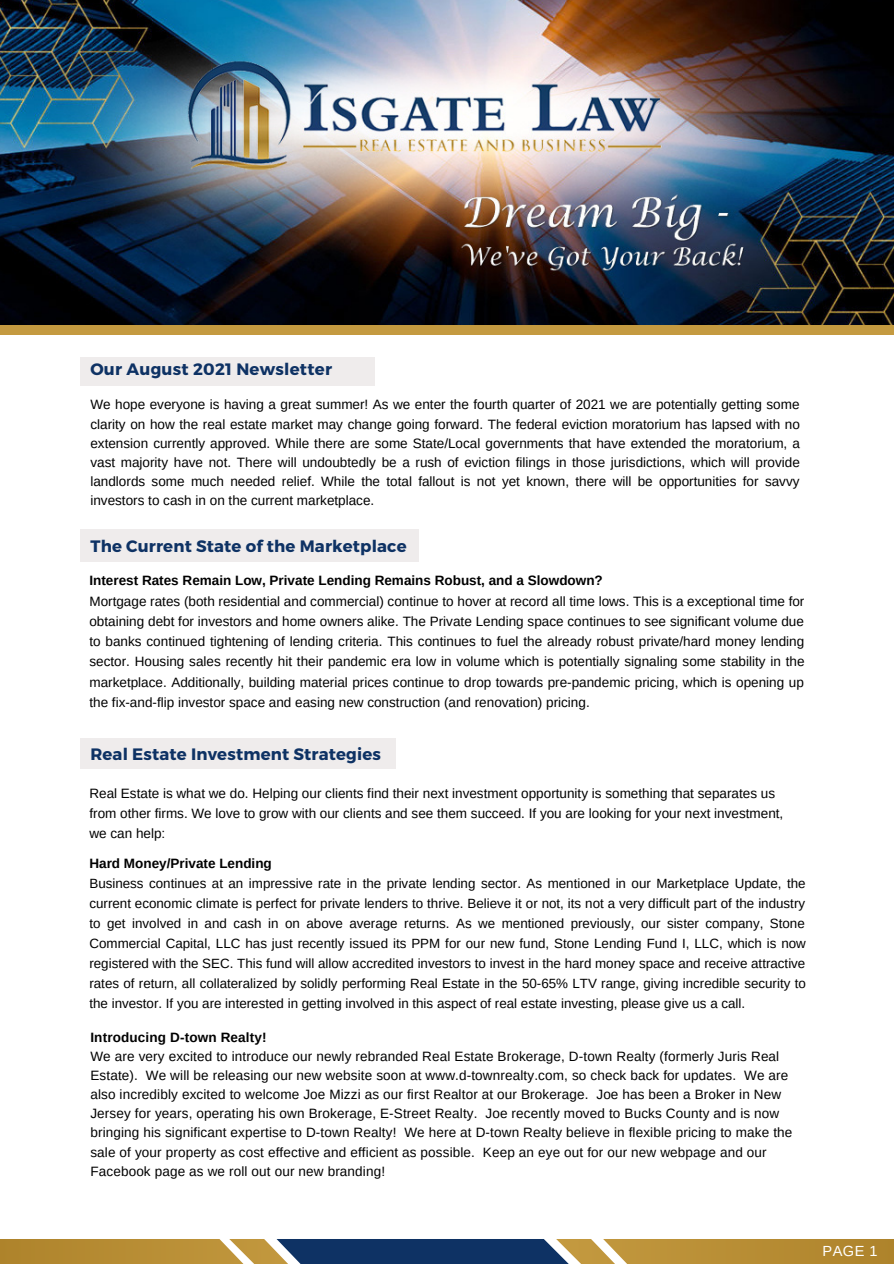
<style>
.page{position:relative;width:894px;height:1264px;background:#fff}
.page>*{position:absolute;margin:0;border:0;box-sizing:border-box;transform-origin:0 0}
.t1{font:700 16.5px "Montserrat";letter-spacing:.01em;color:#0e3264}
.t2{font:14.7px "Arimo";color:#fff}
.t3{font:13.5px/19.2px "Arimo";letter-spacing:.01em;color:#000;text-align:justify}
.t4{font:700 13.5px "Arimo";color:#000}
.t5{font:13.35px/20.1px "Arimo";color:#000;text-align:justify}
</style>
<div class="page">
<svg style="left:0;top:1239px;width:893px;height:24px;background:#88784d"></svg>
<img style="left:0;top:0;width:893px;height:325px">
<div style="left:0;top:325px;width:893px;height:9px;background:#c49a40"></div>
<div style="left:80px;top:357px;width:294px;height:28px;background:#efecec"></div>
<div style="left:80px;top:529px;width:338px;height:33px;background:#efecec"></div>
<div style="left:80px;top:738px;width:316px;height:31px;background:#efecec"></div>
<p class="t1" style="left:90px;top:359px;width:243px">Our August 2021 Newsletter</p>
<p class="t3" style="left:90px;top:395px;width:710px">We hope everyone is having a great summer! As we enter the fourth quarter of 2021 we are potentially getting some clarity on how the real estate market may change going forward. The federal eviction moratorium has lapsed with no extension currently approved. While there are some State/Local governments that have extended the moratorium, a vast majority have not. There will undoubtedly be a rush of eviction filings in those jurisdictions, which will provide landlords some much needed relief. While the total fallout is not yet known, there will be opportunities for savvy investors to cash in on the current marketplace.</p>
<p class="t1" style="left:90px;top:535px;width:317px">The Current State of the Marketplace</p>
<p class="t4" style="left:89px;top:573px;width:514px">Interest Rates Remain Low, Private Lending Remains Robust, and a Slowdown?</p>
<p class="t3" style="left:89px;top:590px;width:716px;line-height:20.2px">Mortgage rates (both residential and commercial) continue to hover at record all time lows. This is a exceptional time for obtaining debt for investors and home owners alike. The Private Lending space continues to see significant volume due to banks continued tightening of lending criteria. This continues to fuel the already robust private/hard money lending sector. Housing sales recently hit their pandemic era low in volume which is potentially signaling some stability in the marketplace. Additionally, building material prices continue to drop towards pre-pandemic pricing, which is opening up the fix-and-flip investor space and easing new construction (and renovation) pricing.</p>
<p class="t1" style="left:90px;top:743px;width:292px">Real Estate Investment Strategies</p>
<p class="t3" style="left:89px;top:782px;width:695px;line-height:20.2px;text-align:left">Real Estate is what we do. Helping our clients find their next investment opportunity is something that separates us from other firms. We love to grow with our clients and see them succeed. If you are looking for your next investment, we can help:</p>
<p class="t4" style="left:89px;top:855px;width:184px">Hard Money/Private Lending</p>
<p class="t5" style="left:89px;top:872px;width:717px">Business continues at an impressive rate in the private lending sector. As mentioned in our Marketplace Update, the current economic climate is perfect for private lenders to thrive. Believe it or not, its not a very difficult part of the industry to get involved in and cash in on above average returns. As we mentioned previously, our sister company, Stone Commercial Capital, LLC has just recently issued its PPM for our new fund, Stone Lending Fund I, LLC, which is now registered with the SEC. This fund will allow accredited investors to invest in the hard money space and receive attractive rates of return, all collateralized by solidly performing Real Estate in the 50-65% LTV range, giving incredible security to the investor. If you are interested in getting involved in this aspect of real estate investing, please give us a call.</p>
<p class="t4" style="left:90px;top:1029px;width:178px">Introducing D-town Realty!</p>
<p class="t3" style="left:90px;top:1046px;width:703px;text-align:left">We are very excited to introduce our newly rebranded Real Estate Brokerage, D-town Realty (formerly Juris Real Estate). We will be releasing our new website soon at www.d-townrealty.com, so check back for updates. We are also incredibly excited to welcome Joe Mizzi as our first Realtor at our Brokerage. Joe has been a Broker in New Jersey for years, operating his own Brokerage, E-Street Realty. Joe recently moved to Bucks County and is now bringing his significant expertise to D-town Realty! We here at D-town Realty believe in flexible pricing to make the sale of your property as cost effective and efficient as possible. Keep an eye out for our new webpage and our Facebook page as we roll out our new branding!</p>
<p class="t2" style="left:822px;top:1242px;width:57px">PAGE 1</p>
</div>
